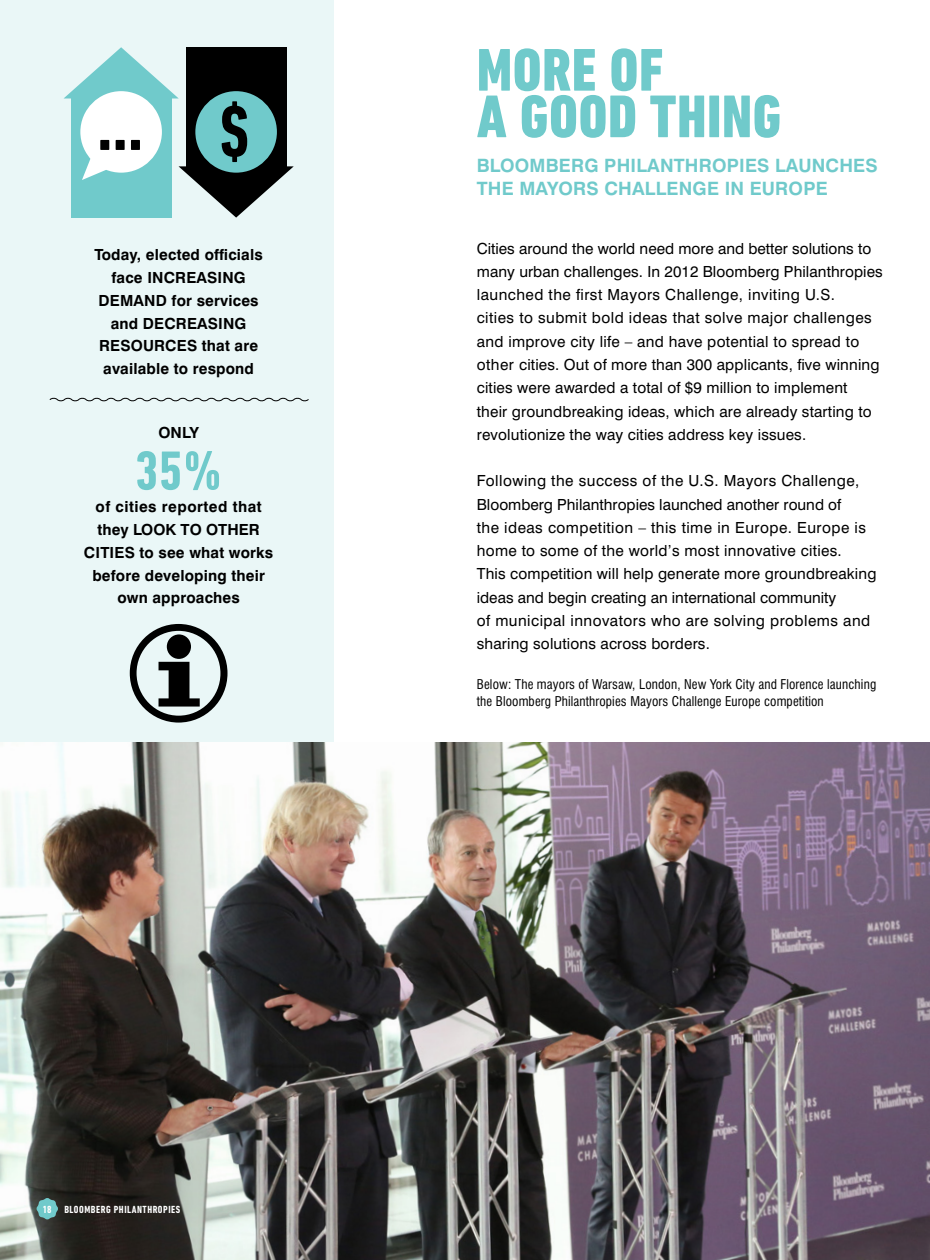
<style>
.page{position:relative;width:930px;height:1260px;background:#fff}
.page>*{position:absolute;margin:0;border:0;box-sizing:border-box;transform-origin:0 0}
.t1{font:700 condensed 73.67px "DIN Next LT Pro";color:#000}
.t2{font:800 condensed 61.25px/46.6px "DIN Next LT Pro";letter-spacing:.01em;color:#70cacb}
.t3{font:700 condensed 56px "DIN Next LT Pro";color:#70cacb}
.t4{font:700 18.38px "Swiss 721 BT";letter-spacing:.01em;color:#70cacb}
.t5{font:15.4px/23.3px "Swiss 721 BT";letter-spacing:.01em;color:#000}
.t6{font:700 15.4px/22.8px "Swiss 721 BT";letter-spacing:.01em;color:#000;text-align:center}
.t7{font:condensed 13.12px/16.6px "Swiss 721 BT";letter-spacing:.01em;color:#000}
.t8{font:700 condensed 10.5px "DIN Next LT Pro";letter-spacing:.05em;color:#fff}
</style>
<div class="page">
<div style="left:0;top:0;width:333px;height:1260px;background:#eaf7f7"></div>
<img style="left:0;top:742px;width:929px;height:518px">
<svg style="left:130px;top:624px;width:97px;height:99px"></svg>
<svg style="left:49px;top:397px;width:260px;height:5px"></svg>
<div style="left:71px;top:95px;width:100px;height:123px;background:#70cacb"></div>
<svg style="left:64px;top:47px;width:114px;height:51px"></svg>
<div style="left:186px;top:47px;width:100px;height:123px;background:#000"></div>
<svg style="left:178px;top:166px;width:115px;height:52px"></svg>
<div style="left:195px;top:91px;width:82px;height:82px;background:#70cacb;border-radius:50%"></div>
<div style="left:80px;top:91px;width:82px;height:82px;background:#fff;border-radius:50%"></div>
<svg style="left:82px;top:152px;width:31px;height:28px"></svg>
<svg style="left:37px;top:1198px;width:21px;height:21px"></svg>
<h1 class="t1" style="left:97px;top:83px;width:154px">... $</h1>
<p class="t6" style="left:94px;top:243px;width:170px">Today, elected officials face INCREASING<br>DEMAND for services and DECREASING<br>RESOURCES that are available to respond</p>
<p class="t6" style="left:158px;top:421px;width:23px">ONLY</p>
<h3 class="t3" style="left:135px;top:439px;width:89px">35%</h3>
<p class="t6" style="left:84px;top:495px;width:191px">of cities reported that they LOOK TO OTHER<br>CITIES to see what works before developing their own approaches</p>
<p class="t8" style="left:43px;top:1203px;width:139px">18 BLOOMBERG PHILANTHROPIES</p>
<h2 class="t2" style="left:476px;top:47px;width:306px">MORE OF<br>A GOOD THING</h2>
<p class="t4" style="left:476px;top:154px;width:39px">Bloomberg</p>
<p class="t4" style="left:604px;top:154px;width:83px">Phi lanthropies</p>
<p class="t4" style="left:774px;top:154px;width:65px">launches</p>
<p class="t4" style="left:476px;top:177px;width:14px">the</p>
<p class="t4" style="left:519px;top:177px;width:54px">Mayors</p>
<p class="t4" style="left:604px;top:177px;width:185px">Challenge i n Europe</p>
<p class="t5" style="left:476px;top:236px;width:407px">Cities around the world need more and better solutions to many urban challenges. In 2012 Bloomberg Philanthropies launched the first Mayors Challenge, inviting U.S.<br>cities to submit bold ideas that solve major challenges and improve city life – and have potential to spread to other cities. Out of more than 300 applicants, five winning cities were awarded a total of $9 million to implement<br>their groundbreaking ideas, which are already starting to revolutionize the way cities address key issues.</p>
<p class="t5" style="left:476px;top:469px;width:401px">Following the success of the U.S. Mayors Challenge, Bloomberg Philanthropies launched another round of<br>the ideas competition – this time in Europe. Europe is home to some of the world’s most innovative cities.<br>This competition will help generate more groundbreaking ideas and begin creating an international community<br>of municipal innovators who are solving problems and sharing solutions across borders.</p>
<p class="t7" style="left:476px;top:676px;width:401px">Below: The mayors of Warsaw, London, New York City and Florence launching the Bloomberg Philanthropies Mayors Challenge Europe competition</p>
</div>
